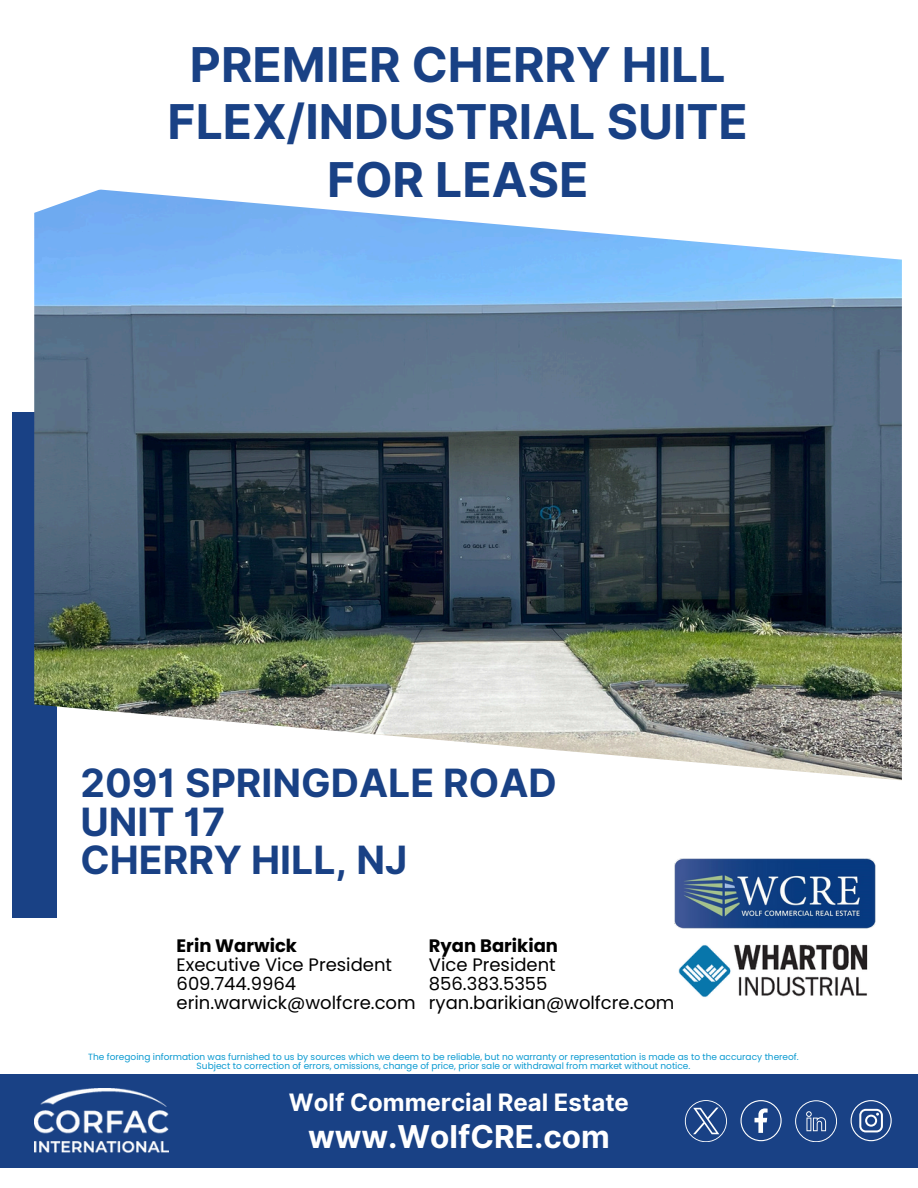
<style>
.page{position:relative;width:918px;height:1188px;background:#fff}
.page>*{position:absolute;margin:0;border:0;box-sizing:border-box;transform-origin:0 0}
.t1{font:700 48px/57.3px "Inter";color:#194185;text-align:center}
.t2{font:700 39px/38.2px "Inter";color:#194185}
.t3{font:700 31.5px "Inter";color:#fff}
.t4{font:700 24px "Inter";color:#fff}
.t5{font:18px/19.2px "Poppins";color:#000}
.t6{font:9px/9px "Poppins";color:#0b9ad1;text-align:center}
.s1{font-weight:700}
</style>
<div class="page">
<div style="left:12px;top:412px;width:45px;height:505px;background:#194185"></div>
<img style="left:34px;top:217px;width:868px;height:563px">
<svg style="left:34px;top:189px;width:382px;height:48px;fill:#76aff5"></svg>
<div style="left:0;top:1074px;width:918px;height:94px;background:#194185"></div>
<img style="left:675px;top:858px;width:200px;height:71px">
<img style="left:34px;top:1088px;width:134px;height:64px">
<img style="left:678px;top:944px;width:190px;height:53px">
<svg style="left:795px;top:1100px;width:42px;height:42px"></svg>
<svg style="left:851px;top:1100px;width:41px;height:41px"></svg>
<svg style="left:740px;top:1100px;width:42px;height:41px"></svg>
<svg style="left:685px;top:1100px;width:42px;height:42px"></svg>
<p class="t1" style="left:168px;top:36px;width:582px">PREMIER CHERRY HILL<br>FLEX/INDUSTRIAL SUITE<br>FOR LEASE</p>
<h4 class="t2" style="left:80px;top:764px;width:478px">2091 SPRINGDALE ROAD<br>UNIT 17<br>CHERRY HILL, NJ</h4>
<h3 class="t5" style="left:177px;top:936px;width:241px"><span class="s1">Erin Warwick<br></span>Executive Vice President<br>609.744.9964 erin.warwick@wolfcre.com</h3>
<p class="t5" style="left:429px;top:936px;width:247px"><span class="s1">Ryan Barikian<br></span>Vice President<br>856.383.5355 ryan.barikian@wolfcre.com</p>
<p class="t6" style="left:88px;top:1052px;width:712px">The foregoing information was furnished to us by sources which we deem to be reliable, but no warranty or representation is made as to the accuracy thereof.<br>Subject to correction of errors, omissions, change of price, prior sale or withdrawal from market without notice.</p>
<h4 class="t4" style="left:289px;top:1088px;width:341px">Wolf Commercial Real Estate</h4>
<h4 class="t3" style="left:308px;top:1117px;width:303px">www.WolfCRE.com</h4>
</div>
